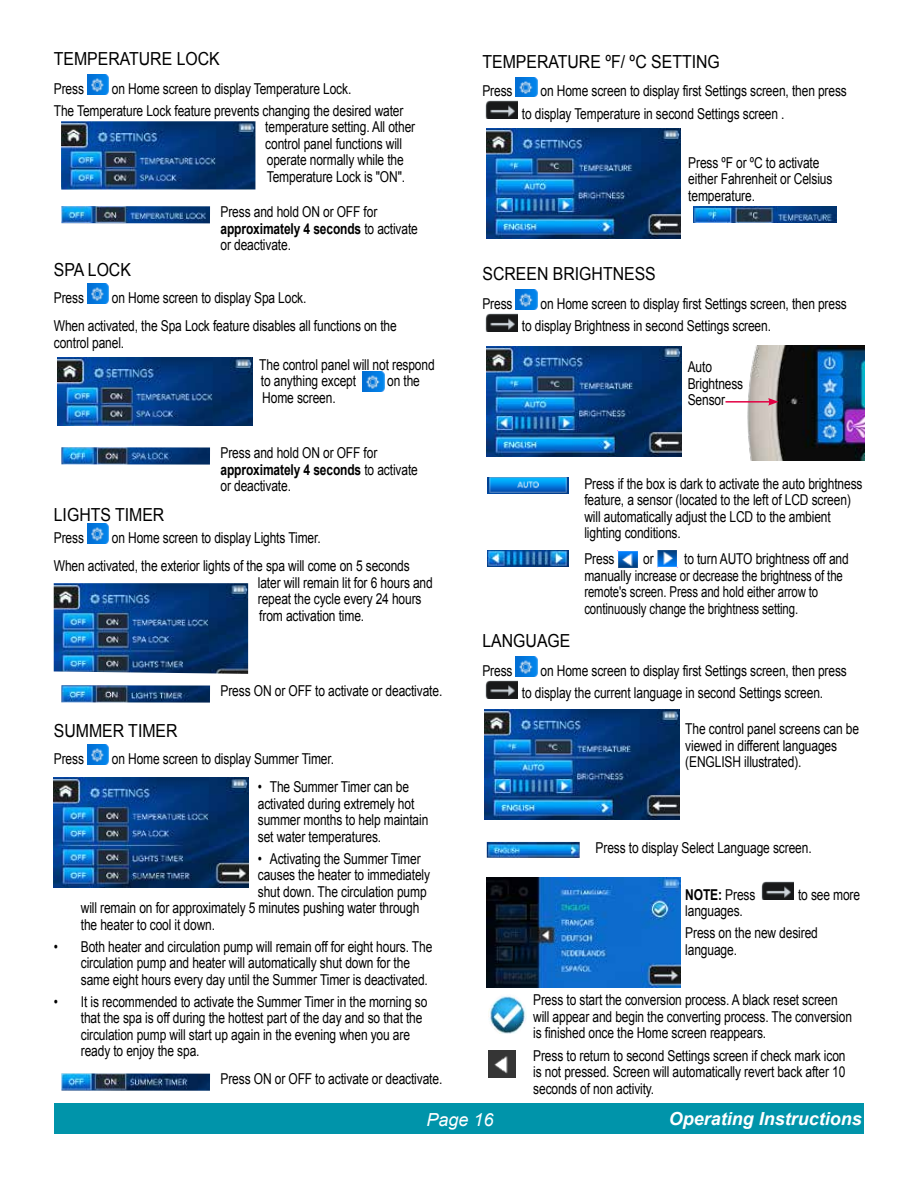
<style>
.page{position:relative;width:918px;height:1188px;background:#fff}
.page>*{position:absolute;margin:0;border:0;box-sizing:border-box;transform-origin:0 0}
.t1{font:18px "Arial";color:#000;scale:.88 1}
.t2{font:italic 700 18px "Arial";color:#fff}
.t3{font:italic 18px "Arial";color:#fff}
.t4{font:15px/16.5px "Arial";letter-spacing:-.01em;color:#000;scale:.8 1}
.t5{font:700 15px "Arial";color:#000;scale:.8 1}
.s1{font-weight:700}
.s2{font-weight:400}
</style>
<div class="page">
<img style="left:87px;top:75px;width:22px;height:20px">
<img style="left:61px;top:206px;width:149px;height:17px">
<img style="left:87px;top:284px;width:22px;height:20px">
<img style="left:363px;top:372px;width:21px;height:20px">
<img style="left:61px;top:447px;width:149px;height:18px">
<img style="left:87px;top:523px;width:22px;height:20px">
<img style="left:61px;top:685px;width:149px;height:18px">
<img style="left:87px;top:745px;width:22px;height:19px">
<img style="left:61px;top:1073px;width:149px;height:18px">
<img style="left:516px;top:77px;width:21px;height:20px">
<img style="left:485px;top:101px;width:33px;height:18px">
<img style="left:693px;top:207px;width:143px;height:16px">
<img style="left:516px;top:290px;width:21px;height:20px">
<img style="left:485px;top:313px;width:33px;height:18px">
<img style="left:487px;top:478px;width:81px;height:16px">
<img style="left:487px;top:550px;width:81px;height:16px">
<img style="left:618px;top:550px;width:20px;height:17px">
<img style="left:658px;top:550px;width:20px;height:17px">
<img style="left:516px;top:657px;width:21px;height:19px">
<img style="left:485px;top:680px;width:33px;height:18px">
<img style="left:487px;top:842px;width:93px;height:16px">
<img style="left:761px;top:882px;width:33px;height:18px">
<img style="left:488px;top:996px;width:38px;height:37px">
<img style="left:488px;top:1050px;width:27px;height:27px">
<img style="left:61px;top:121px;width:194px;height:69px">
<img style="left:58px;top:358px;width:194px;height:68px">
<img style="left:54px;top:583px;width:194px;height:91px">
<img style="left:54px;top:777px;width:194px;height:110px">
<img style="left:747px;top:345px;width:117px;height:115px">
<hr style="left:726px;top:401px;width:44px;height:2px;background:#e30043">
<svg style="left:768px;top:398px;width:11px;height:8px"></svg>
<img style="left:487px;top:347px;width:194px;height:110px">
<img style="left:485px;top:709px;width:194px;height:111px">
<img style="left:486px;top:877px;width:195px;height:110px">
<div style="left:54px;top:1103px;width:810px;height:31px;background:#0094aa"></div>
<img style="left:486px;top:129px;width:194px;height:110px">
<p class="t1" style="left:54px;top:47px;width:190px">TEMPERATURE LOCK</p>
<p class="t4" style="left:54px;top:81px;width:39px">Press</p>
<p class="t4" style="left:54px;top:78px;width:439px;line-height:21.9px;text-align:center">on Home screen to display Temperature Lock.<br>The Temperature Lock feature prevents changing the desired water</p>
<p class="t4" style="left:265px;top:119px;width:189px">temperature setting. All other control panel functions will operate normally while the<br>Temperature Lock is "ON".</p>
<p class="t4" style="left:221px;top:204px;width:248px">Press and hold ON or OFF for <span class="s1">approximately 4 seconds</span> to activate or deactivate.</p>
<p class="t1" style="left:54px;top:258px;width:89px">SPA LOCK</p>
<p class="t4" style="left:54px;top:289px;width:39px">Press</p>
<p class="t4" style="left:54px;top:283px;width:430px;line-height:28.7px;text-indent:58px">on Home screen to display Spa Lock.<br>When activated, the Spa Lock feature disables all functions on the</p>
<p class="t4" style="left:54px;top:335px;width:90px">control panel.</p>
<p class="t4" style="left:259px;top:357px;width:221px">The control panel will not respond to anything except</p>
<p class="t4" style="left:387px;top:373px;width:42px">on the</p>
<p class="t4" style="left:262px;top:390px;width:93px">Home screen.</p>
<p class="t4" style="left:221px;top:445px;width:248px">Press and hold ON or OFF for <span class="s1">approximately 4 seconds</span> to activate or deactivate.</p>
<p class="t1" style="left:54px;top:502px;width:127px">LIGHTS TIMER</p>
<p class="t4" style="left:54px;top:529px;width:39px">Press</p>
<p class="t4" style="left:54px;top:523px;width:447px;line-height:28.7px;text-indent:58px">on Home screen to display Lights Timer.<br>When activated, the exterior lights of the spa will come on 5 seconds</p>
<p class="t4" style="left:258px;top:574px;width:220px">later will remain lit for 6 hours and repeat the cycle every 24 hours from activation time.</p>
<p class="t4" style="left:221px;top:683px;width:279px">Press ON or OFF to activate or deactivate.</p>
<p class="t1" style="left:54px;top:719px;width:142px">SUMMER TIMER</p>
<p class="t4" style="left:54px;top:750px;width:39px">Press</p>
<p class="t4" style="left:112px;top:750px;width:279px">on Home screen to display Summer Timer.</p>
<p class="t4" style="left:258px;top:779px;width:215px">• The Summer Timer can be activated during extremely hot summer months to help maintain set water temperatures.</p>
<p class="t4" style="left:258px;top:850px;width:205px">• Activating the Summer Timer</p>
<p class="t4" style="left:258px;top:867px;width:217px">causes the heater to immediately</p>
<p class="t4" style="left:258px;top:883px;width:213px">shut down. The circulation pump</p>
<p class="t4" style="left:81px;top:900px;width:425px">will remain on for approximately 5 minutes pushing water through</p>
<p class="t4" style="left:81px;top:916px;width:169px">the heater to cool it down.</p>
<p class="t4" style="left:81px;top:938px;width:441px;text-indent:-27px">• Both heater and circulation pump will remain off for eight hours. The circulation pump and heater will automatically shut down for the same eight hours every day until the Summer Timer is deactivated.</p>
<p class="t4" style="left:81px;top:993px;width:435px;text-indent:-27px">• It is recommended to activate the Summer Timer in the morning so that the spa is off during the hottest part of the day and so that the circulation pump will start up again in the evening when you are ready to enjoy the spa.</p>
<p class="t4" style="left:221px;top:1071px;width:279px">Press ON or OFF to activate or deactivate.</p>
<p class="t1" style="left:482px;top:49px;width:271px">TEMPERATURE ºF/ ºC SETTING</p>
<p class="t4" style="left:482px;top:83px;width:39px">Press</p>
<p class="t4" style="left:522px;top:80px;width:408px;line-height:22.5px;text-indent:19px">on Home screen to display first Settings screen, then press to display Temperature in second Settings screen .</p>
<p class="t4" style="left:688px;top:154px;width:182px">Press ºF or ºC to activate either Fahrenheit or Celsius temperature.</p>
<p class="t1" style="left:482px;top:262px;width:199px">SCREEN BRIGHTNESS</p>
<p class="t4" style="left:482px;top:296px;width:39px">Press</p>
<p class="t4" style="left:522px;top:293px;width:408px;line-height:22.5px;text-indent:19px">on Home screen to display first Settings screen, then press to display Brightness in second Settings screen.</p>
<p class="t4" style="left:688px;top:359px;width:71px">Auto<br>Brightness<br>Sensor</p>
<p class="t4" style="left:584px;top:475px;width:349px">Press if the box is dark to activate the auto brightness feature, a sensor (located to the left of LCD screen) will automatically adjust the LCD to the ambient lighting conditions.</p>
<p class="t4" style="left:584px;top:551px;width:39px">Press</p>
<p class="t4" style="left:643px;top:551px;width:15px">or</p>
<p class="t4" style="left:584px;top:551px;width:332px;text-indent:100px">to turn AUTO brightness off and manually increase or decrease the brightness of the remote's screen. Press and hold either arrow to continuously change the brightness setting.</p>
<p class="t1" style="left:482px;top:629px;width:102px">LANGUAGE</p>
<p class="t4" style="left:482px;top:662px;width:39px">Press</p>
<p class="t4" style="left:522px;top:659px;width:408px;line-height:22.5px;text-indent:19px">on Home screen to display first Settings screen, then press to display the current language in second Settings screen.</p>
<p class="t4" style="left:685px;top:721px;width:219px">The control panel screens can be viewed in different languages (ENGLISH illustrated).</p>
<p class="t4" style="left:596px;top:840px;width:272px">Press to display Select Language screen.</p>
<p class="t5" style="left:685px;top:885px;width:89px">NOTE: <span class="s2">Press</span></p>
<p class="t4" style="left:798px;top:887px;width:79px">to see more</p>
<p class="t4" style="left:685px;top:900px;width:167px;line-height:21.9px">languages.<br>Press on the new desired</p>
<p class="t4" style="left:685px;top:941px;width:66px">language.</p>
<p class="t4" style="left:533px;top:992px;width:400px">Press to start the conversion process. A black reset screen will appear and begin the converting process. The conversion is finished once the Home screen reappears.</p>
<p class="t4" style="left:533px;top:1048px;width:392px;text-align:justify">Press to return to second Settings screen if check mark icon is not pressed. Screen will automatically revert back after 10 seconds of non activity.</p>
<p class="t3" style="left:426px;top:1108px;width:69px">Page 16</p>
<p class="t2" style="left:669px;top:1107px;width:195px">Operating Instructions</p>
</div>
